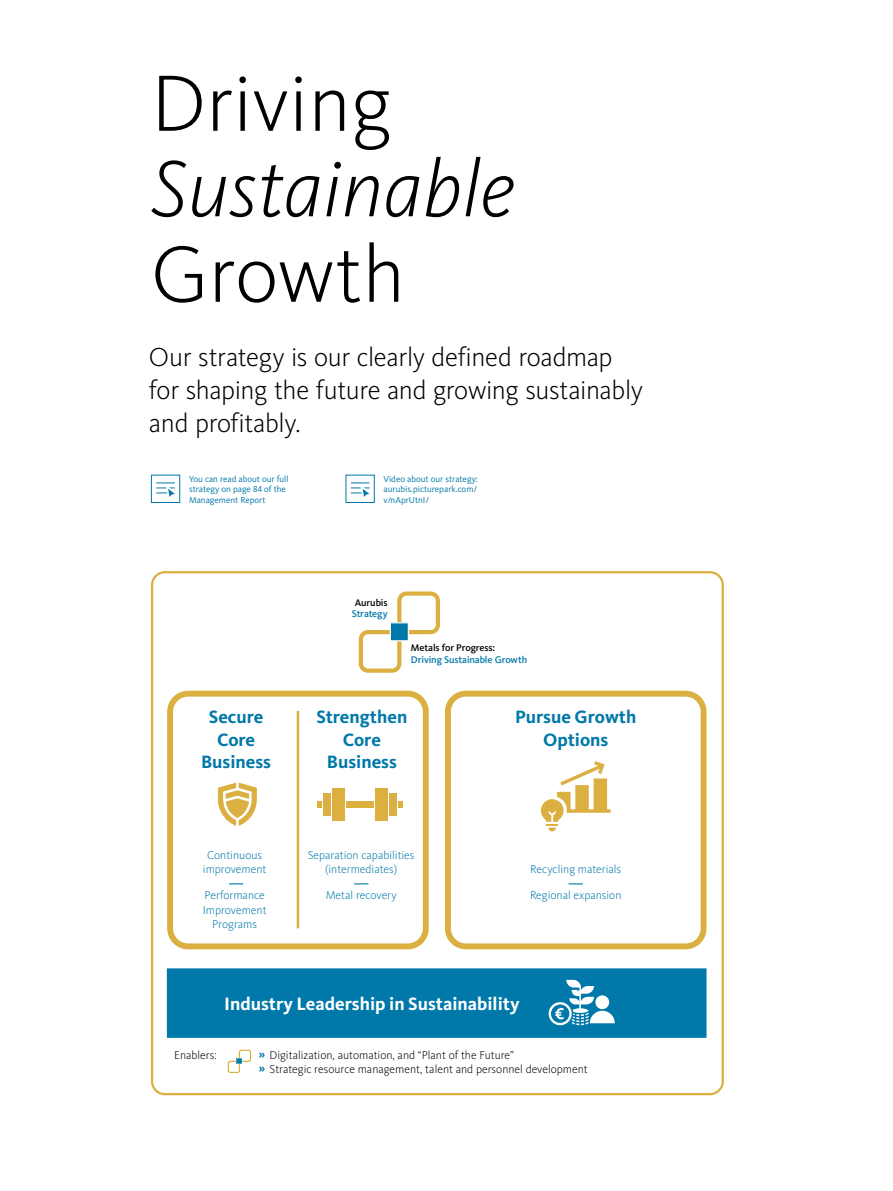
<style>
.page{position:relative;width:893px;height:1191px;background:#fff}
.page>*{position:absolute;margin:0;border:0;box-sizing:border-box;transform-origin:0 0}
.t1{font:300 82.5px "Kievit Pro";color:#000}
.t2{font:italic 300 82.5px "Kievit Pro";color:#000}
.t3{font:300 27px/33px "Kievit Pro";letter-spacing:-.015em;color:#000}
.t4{font:700 18.45px/22.2px "Kievit Pro";color:#0078a9;text-align:center}
.t5{font:700 18.45px "Kievit Pro";color:#fff}
.t6{font:300 11.85px/14.1px "Kievit Pro";color:#0078a9;text-align:center}
.t7{font:300 11.85px/14.1px "Kievit Pro";color:#000}
.t8{font:500 10.05px "Kievit Pro";letter-spacing:-.01em;color:#0078a9}
.t9{font:500 10.05px "Kievit Pro";letter-spacing:-.01em;color:#000}
.t10{font:9px/10.8px "Kievit Pro";color:#0078a9}
.s1{font-weight:700;color:#0078a9}
</style>
<div class="page">
<div style="left:151px;top:571px;width:573px;height:524px;border:2px solid #dbaf40;border-radius:13px"></div>
<div style="left:170px;top:971px;width:534px;height:64px;background:#0078a9"></div>
<div style="left:167px;top:968px;width:539px;height:69px;border:6px solid #0078a9"></div>
<svg style="left:549px;top:980px;width:66px;height:45px"></svg>
<div style="left:595px;top:995px;width:14px;height:14px;background:#fff;border-radius:50%"></div>
<svg style="left:218px;top:782px;width:39px;height:44px"></svg>
<div style="left:167px;top:690px;width:262px;height:259px;border:6px solid #dbaf40;border-radius:18px"></div>
<div style="left:445px;top:690px;width:261px;height:259px;border:6px solid #dbaf40;border-radius:18px"></div>
<svg style="left:541px;top:761px;width:70px;height:70px"></svg>
<hr style="left:297px;top:711px;width:2px;height:217px;background:#dbaf40">
<svg style="left:229px;top:883px;width:14px;height:1px"></svg>
<svg style="left:354px;top:883px;width:14px;height:1px"></svg>
<svg style="left:569px;top:883px;width:14px;height:1px"></svg>
<div style="left:333px;top:788px;width:12px;height:32px;background:#dbaf40"></div>
<div style="left:324px;top:793px;width:7px;height:22px;background:#dbaf40"></div>
<div style="left:376px;top:788px;width:12px;height:32px;background:#dbaf40"></div>
<div style="left:389px;top:793px;width:8px;height:22px;background:#dbaf40"></div>
<div style="left:346px;top:801px;width:28px;height:6px;background:#dbaf40"></div>
<svg style="left:398px;top:801px;width:5px;height:6px"></svg>
<svg style="left:318px;top:801px;width:4px;height:6px"></svg>
<svg style="left:358px;top:591px;width:82px;height:82px"></svg>
<svg style="left:227px;top:1049px;width:25px;height:24px"></svg>
<div style="left:151px;top:474px;width:29px;height:29px;border:1px solid #0078a9"></div>
<svg style="left:156px;top:482px;width:25px;height:19px"></svg>
<div style="left:345px;top:474px;width:30px;height:29px;border:1px solid #0078a9"></div>
<svg style="left:351px;top:482px;width:24px;height:19px"></svg>
<h1 class="t1" style="left:151px;top:54px;width:242px">Driving</h1>
<h1 class="t2" style="left:151px;top:139px;width:365px">Sustainable</h1>
<h1 class="t1" style="left:151px;top:225px;width:256px">Growth</h1>
<h2 class="t3" style="left:149px;top:340px;width:496px">Our strategy is our clearly defined roadmap for shaping the future and growing sustainably and profitably.</h2>
<p class="t10" style="left:189px;top:473px;width:101px">You can read about our full strategy on page 84 of the<br>Management Report</p>
<p class="t10" style="left:384px;top:473px;width:96px;text-align:justify">Video about our strategy: aurubis.picturepark.com/ v/nAprUtnI/</p>
<p class="t9" style="left:355px;top:596px;width:34px">Aurubis</p>
<p class="t8" style="left:352px;top:608px;width:37px">Strategy</p>
<p class="t9" style="left:411px;top:642px;width:86px">Metals for Progress:</p>
<p class="t8" style="left:411px;top:654px;width:118px">Driving Sustainable Growth</p>
<h3 class="t4" style="left:201px;top:706px;width:71px">Secure<br>Core<br>Business</h3>
<h3 class="t4" style="left:316px;top:706px;width:92px">Strengthen<br>Core<br>Business</h3>
<h3 class="t4" style="left:515px;top:706px;width:123px">Pursue Growth<br>Options</h3>
<p class="t6" style="left:203px;top:848px;width:65px">Continuous improvement</p>
<p class="t6" style="left:308px;top:848px;width:108px">Separation capabilities (intermediates)</p>
<p class="t6" style="left:530px;top:861px;width:92px">Recycling materials</p>
<p class="t6" style="left:203px;top:888px;width:65px">Performance<br>Improvement<br>Programs</p>
<p class="t6" style="left:326px;top:888px;width:72px">Metal recovery</p>
<p class="t6" style="left:530px;top:888px;width:93px">Regional expansion</p>
<h3 class="t5" style="left:224px;top:992px;width:297px">Industry Leadership in Sustainability</h3>
<p class="t7" style="left:174px;top:1048px;width:44px">Enablers:</p>
<p class="t7" style="left:259px;top:1048px;width:331px"><span class="s1">»</span> Digitalization, automation, and “Plant of the Future”<br><span class="s1">»</span> Strategic resource management, talent and personnel development</p>
</div>
